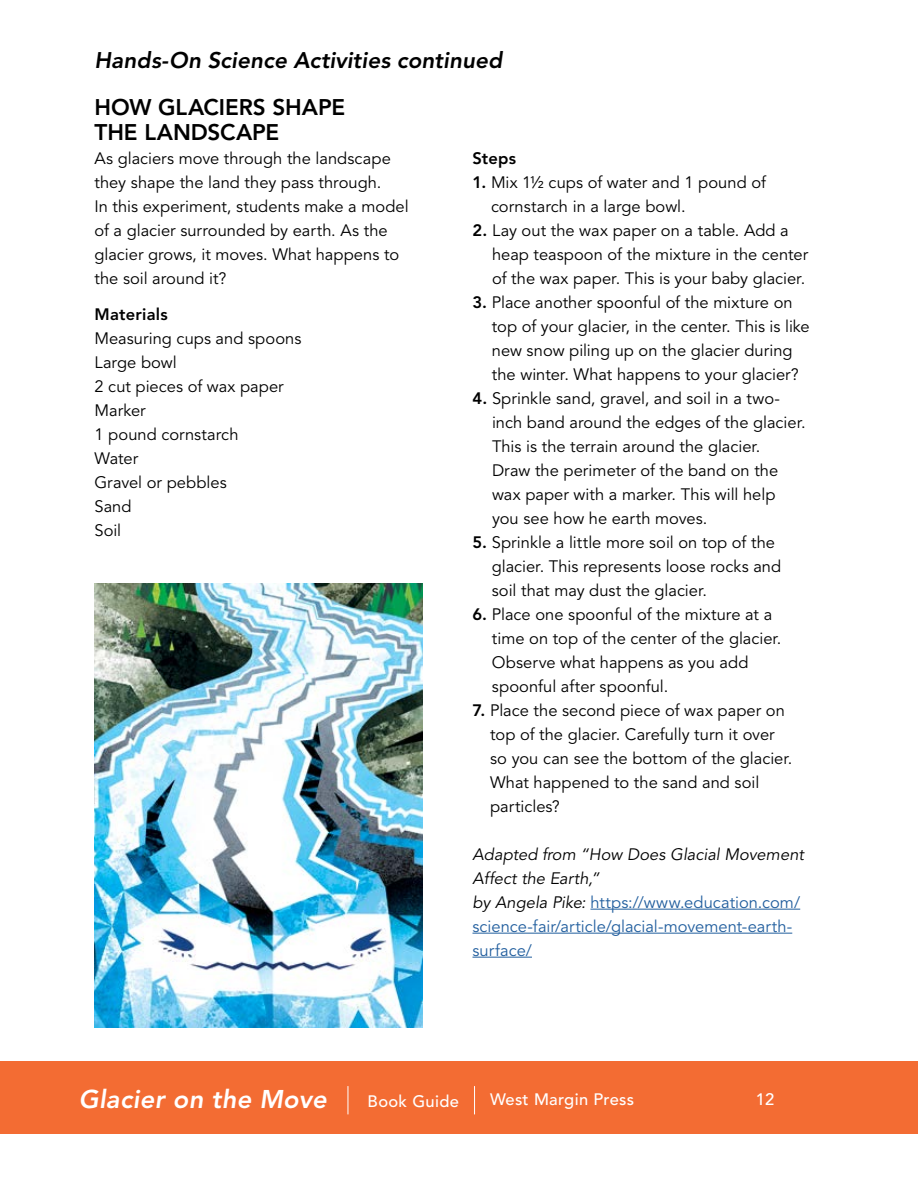
<style>
.page{position:relative;width:918px;height:1188px;background:#fff}
.page>*{position:absolute;margin:0;border:0;box-sizing:border-box;transform-origin:0 0}
.t1{font:italic 800 25.5px "Avenir";letter-spacing:.015em;color:#fff}
.t2{font:italic 800 22.5px "Avenir";letter-spacing:.005em;color:#000}
.t3{font:800 22.5px/24px "Avenir";letter-spacing:-.005em;color:#000}
.t4{font:16.5px/24px "Avenir";color:#000}
.t5{font:16.5px/24px "Avenir";color:#215e9e}
.t6{font:500 16.5px "Avenir";letter-spacing:.02em;color:#fff}
.t7{font:800 16.5px "Avenir";letter-spacing:.015em;color:#000}
.s1{font-weight:800}
.s2{font-style:italic;color:#000}
</style>
<div class="page">
<div style="left:0;top:1062px;width:918px;height:72px;background:#f36c33"></div>
<svg style="left:348px;top:1086px;width:1px;height:28px"></svg>
<svg style="left:474px;top:1086px;width:1px;height:28px"></svg>
<hr style="left:590px;top:909px;width:210px;height:1px;background:#215e9e">
<hr style="left:472px;top:933px;width:320px;height:1px;background:#215e9e">
<hr style="left:472px;top:957px;width:60px;height:1px;background:#215e9e">
<img style="left:94px;top:584px;width:328px;height:444px">
<h2 class="t2" style="left:94px;top:46px;width:409px">Hands-On Science Activities continued</h2>
<h2 class="t3" style="left:94px;top:96px;width:252px">HOW GLACIERS SHAPE<br>THE LANDSCAPE</h2>
<p class="t4" style="left:94px;top:146px;width:316px">As glaciers move through the landscape they shape the land they pass through.<br>In this experiment, students make a model of a glacier surrounded by earth. As the glacier grows, it moves. What happens to the soil around it?</p>
<p class="t7" style="left:94px;top:304px;width:75px">Materials</p>
<p class="t4" style="left:94px;top:326px;width:208px">Measuring cups and spoons<br>Large bowl<br>2 cut pieces of wax paper<br>Marker<br>1 pound cornstarch<br>Water<br>Gravel or pebbles<br>Sand<br>Soil</p>
<p class="t7" style="left:472px;top:148px;width:45px">Steps</p>
<p class="t4" style="left:491px;top:170px;width:276px;text-indent:-19px"><span class="s1">1.</span> Mix 1½ cups of water and 1 pound of cornstarch in a large bowl.</p>
<p class="t4" style="left:492px;top:218px;width:318px;text-indent:-20px"><span class="s1">2.</span> Lay out the wax paper on a table. Add a heap teaspoon of the mixture in the center of the wax paper. This is your baby glacier.</p>
<p class="t4" style="left:492px;top:290px;width:319px;text-indent:-19px"><span class="s1">3.</span> Place another spoonful of the mixture on top of your glacier, in the center. This is like new snow piling up on the glacier during the winter. What happens to your glacier?</p>
<p class="t4" style="left:492px;top:386px;width:315px;text-indent:-20px"><span class="s1">4.</span> Sprinkle sand, gravel, and soil in a two&shy;inch band around the edges of the glacier.<br>This is the terrain around the glacier.<br>Draw the perimeter of the band on the wax paper with a marker. This will help you see how he earth moves.</p>
<p class="t4" style="left:492px;top:530px;width:291px;text-indent:-19px"><span class="s1">5.</span> Sprinkle a little more soil on top of the glacier. This represents loose rocks and soil that may dust the glacier.</p>
<p class="t4" style="left:492px;top:602px;width:291px;text-indent:-19px"><span class="s1">6.</span> Place one spoonful of the mixture at a time on top of the center of the glacier.<br>Observe what happens as you add spoonful after spoonful.</p>
<p class="t4" style="left:490px;top:698px;width:304px;text-indent:-18px"><span class="s1">7.</span> Place the second piece of wax paper on top of the glacier. Carefully turn it over so you can see the bottom of the glacier.<br>What happened to the sand and soil particles?</p>
<p class="t5" style="left:472px;top:842px;width:333px"><span class="s2">Adapted from “How Does Glacial Movement Affect the Earth,”<br>by Angela Pike:</span> https://www.education.com/ science-fair/article/glacial-movement-earth&shy;surface/</p>
<h1 class="t1" style="left:79px;top:1084px;width:250px">Glacier on the Move</h1>
<p class="t6" style="left:368px;top:1092px;width:93px">Book Guide</p>
<p class="t6" style="left:490px;top:1090px;width:146px">West Margin Press</p>
<p class="t6" style="left:756px;top:1090px;width:20px">12</p>
</div>
